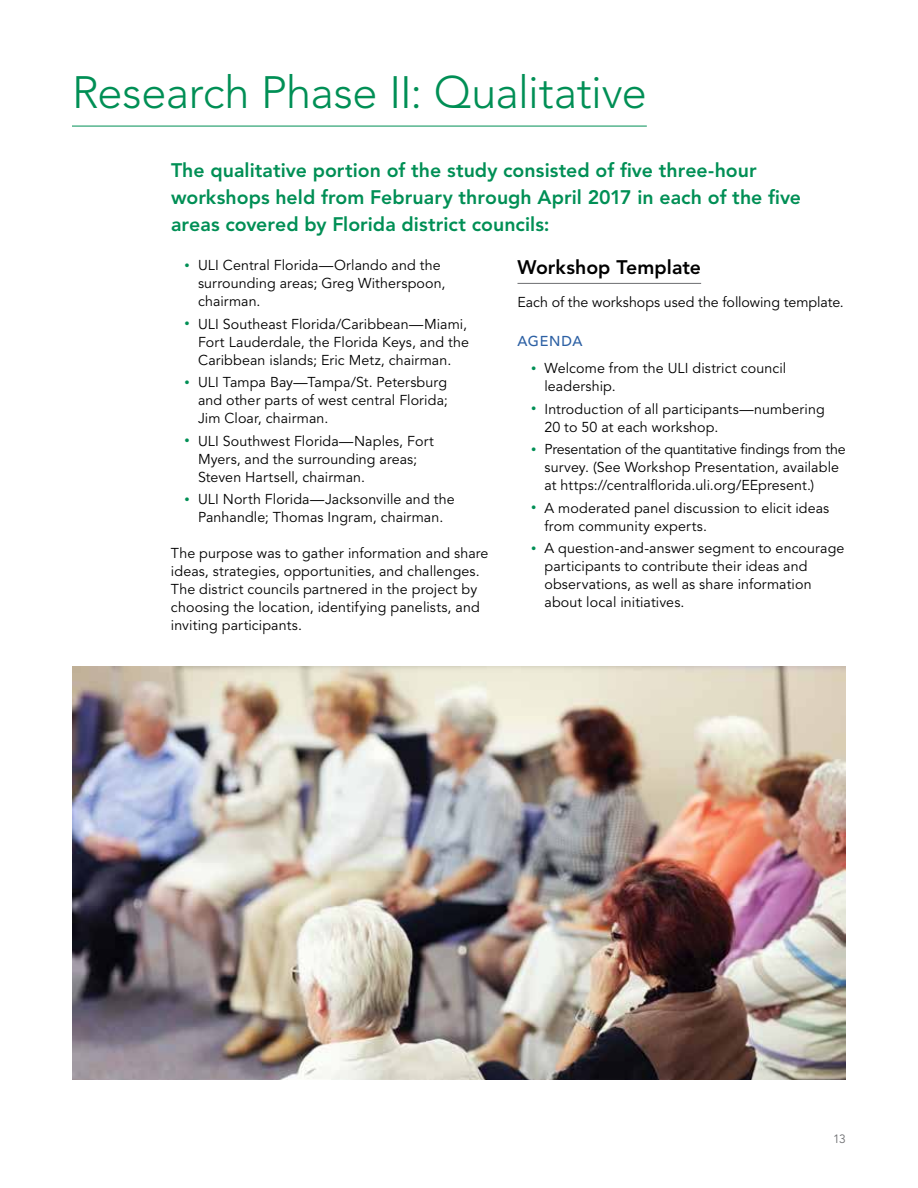
<style>
.page{position:relative;width:918px;height:1188px;background:#fff}
.page>*{position:absolute;margin:0;border:0;box-sizing:border-box;transform-origin:0 0}
.t1{font:300 45px "Avenir";letter-spacing:-.01em;color:#008f55}
.t2{font:800 19.5px/27px "Avenir";color:#008f55}
.t3{font:800 19.5px "Avenir";color:#000}
.t4{font:14.25px/18px "Avenir";letter-spacing:.005em;color:#000}
.t5{font:500 14.25px "Avenir";letter-spacing:.05em;color:#2c60a4}
.t6{font:12px "Avenir";color:#6d6e71}
.s1{font-size:10.5px;color:#008f55}
</style>
<div class="page">
<hr style="left:72px;top:126px;width:575px;height:1px;background:#008f55">
<hr style="left:518px;top:283px;width:183px;height:1px;background:#6d6e71">
<img style="left:72px;top:666px;width:774px;height:414px">
<h1 class="t1" style="left:72px;top:66px;width:576px">Research Phase II: Qualitative</h1>
<h2 class="t2" style="left:171px;top:157px;width:632px">The qualitative portion of the study consisted of five three-hour workshops held from February through April 2017 in each of the five areas covered by Florida district councils:</h2>
<p class="t4" style="left:198px;top:257px;width:249px;text-indent:-14px"><span class="s1">•</span> ULI Central Florida—Orlando and the surrounding areas; Greg Witherspoon, chairman.</p>
<p class="t4" style="left:198px;top:315px;width:273px;text-indent:-14px"><span class="s1">•</span> ULI Southeast Florida/Caribbean—Miami,<br>Fort Lauderdale, the Florida Keys, and the<br>Caribbean islands; Eric Metz, chairman.</p>
<p class="t4" style="left:198px;top:374px;width:251px;text-align:justify;text-indent:-14px"><span class="s1">•</span> ULI Tampa Bay—Tampa/St. Petersburg and other parts of west central Florida; Jim Cloar, chairman.</p>
<p class="t4" style="left:198px;top:432px;width:237px;text-indent:-14px"><span class="s1">•</span> ULI Southwest Florida—Naples, Fort<br>Myers, and the surrounding areas;<br>Steven Hartsell, chairman.</p>
<p class="t4" style="left:184px;top:491px;width:272px;text-align:center"><span class="s1">•</span> ULI North Florida—Jacksonville and the<br>Panhandle; Thomas Ingram, chairman.</p>
<p class="t4" style="left:171px;top:545px;width:319px">The purpose was to gather information and share ideas, strategies, opportunities, and challenges.<br>The district councils partnered in the project by choosing the location, identifying panelists, and inviting participants.</p>
<h2 class="t3" style="left:518px;top:256px;width:185px">Workshop Template</h2>
<p class="t4" style="left:518px;top:294px;width:328px">Each of the workshops used the following template.</p>
<p class="t5" style="left:518px;top:333px;width:67px">AGENDA</p>
<p class="t4" style="left:545px;top:360px;width:243px;text-indent:-14px"><span class="s1">•</span> Welcome from the ULI district council leadership.</p>
<p class="t4" style="left:545px;top:400px;width:282px;text-indent:-14px"><span class="s1">•</span> Introduction of all participants—numbering<br>20 to 50 at each workshop.</p>
<p class="t4" style="left:545px;top:441px;width:303px;text-indent:-14px"><span class="s1">•</span> Presentation of the quantitative findings from the survey. (See Workshop Presentation, available at https://centralflorida.uli.org/EEpresent.)</p>
<p class="t4" style="left:545px;top:499px;width:286px;text-indent:-14px"><span class="s1">•</span> A moderated panel discussion to elicit ideas from community experts.</p>
<p class="t4" style="left:545px;top:540px;width:302px;text-indent:-14px"><span class="s1">•</span> A question-and-answer segment to encourage participants to contribute their ideas and observations, as well as share information about local initiatives.</p>
<p class="t6" style="left:833px;top:1132px;width:14px">13</p>
</div>
